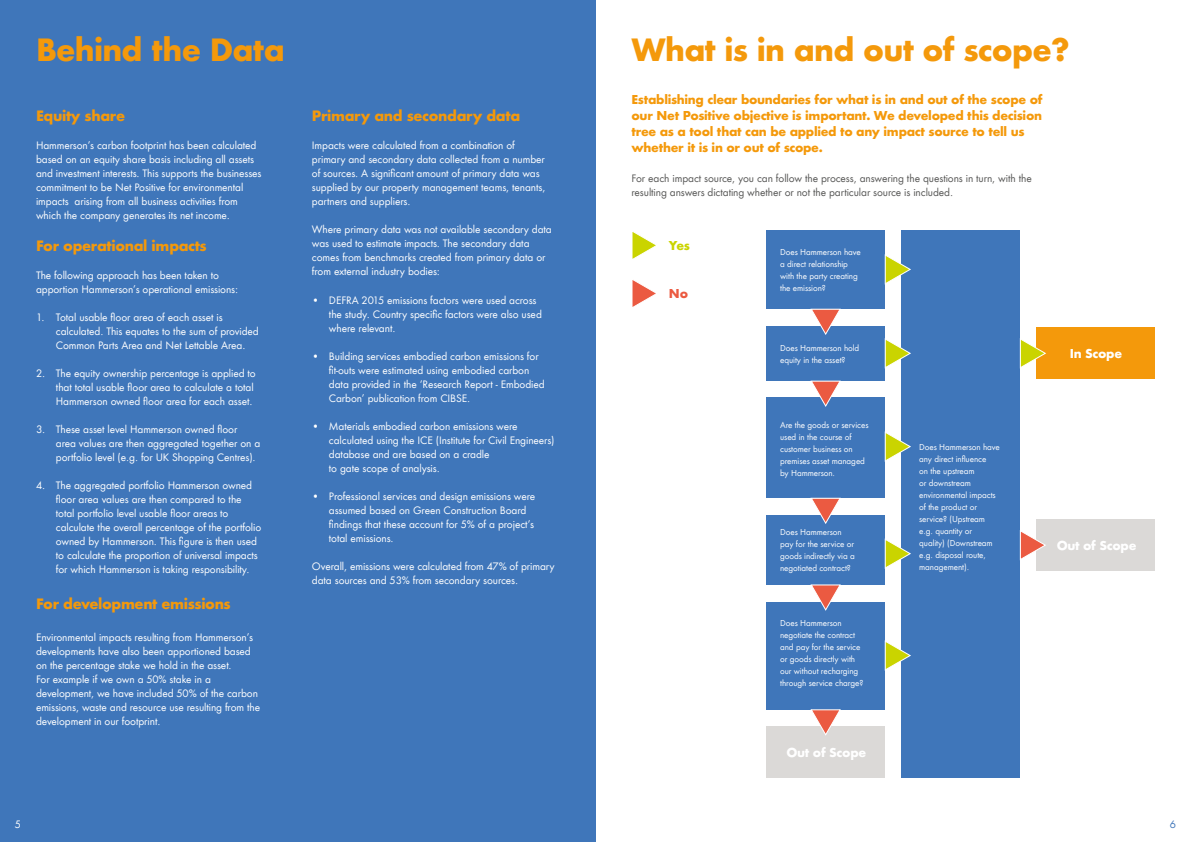
<style>
.page{position:relative;width:1191px;height:842px;background:#fff}
.page>*{position:absolute;margin:0;border:0;box-sizing:border-box;transform-origin:0 0}
.t1{font:700 30px "Futura ND";letter-spacing:-.025em;color:#f4990b}
.t2{font:700 14px "Futura ND";letter-spacing:-.025em;color:#f4990b}
.t3{font:700 12px/16px "Futura ND";letter-spacing:-.025em;color:#f4990b}
.t4{font:700 12px "Futura ND";letter-spacing:-.025em;color:#fff}
.t5{font:700 12px "Futura ND";color:#cad400}
.t6{font:700 12px "Futura ND";color:#eb5a41}
.t7{font:10px/14px "Futura ND Book";letter-spacing:-.01em;color:#fff}
.t8{font:10px/14px "Futura ND Book";letter-spacing:-.01em;color:#575756}
.t9{font:10px "Futura ND Book";color:#3f76ba}
.t10{font:8px/12px "Futura ND Book";letter-spacing:-.01em;color:#fff}
</style>
<div class="page">
<div style="left:901px;top:230px;width:118px;height:548px;background:#3f76ba"></div>
<div style="left:766px;top:230px;width:118px;height:79px;background:#3f76ba"></div>
<div style="left:766px;top:397px;width:118px;height:101px;background:#3f76ba"></div>
<div style="left:766px;top:515px;width:118px;height:69px;background:#3f76ba"></div>
<div style="left:766px;top:602px;width:118px;height:107px;background:#3f76ba"></div>
<div style="left:766px;top:326px;width:118px;height:55px;background:#3f76ba"></div>
<div style="left:1036px;top:328px;width:119px;height:51px;background:#f4990b"></div>
<div style="left:766px;top:727px;width:118px;height:51px;background:#dbd9d7"></div>
<div style="left:1036px;top:520px;width:119px;height:51px;background:#dbd9d7"></div>
<div style="left:0;top:0;width:595px;height:842px;background:#3f76ba"></div>
<svg style="left:884px;top:253px;width:27px;height:32px"></svg>
<svg style="left:632px;top:231px;width:24px;height:28px"></svg>
<svg style="left:884px;top:337px;width:27px;height:32px"></svg>
<svg style="left:1019px;top:337px;width:27px;height:32px"></svg>
<svg style="left:884px;top:430px;width:27px;height:33px"></svg>
<svg style="left:884px;top:537px;width:27px;height:33px"></svg>
<svg style="left:1019px;top:529px;width:27px;height:32px"></svg>
<svg style="left:884px;top:639px;width:27px;height:33px"></svg>
<svg style="left:810px;top:308px;width:31px;height:27px"></svg>
<svg style="left:632px;top:280px;width:24px;height:27px"></svg>
<svg style="left:810px;top:380px;width:31px;height:27px"></svg>
<svg style="left:810px;top:497px;width:31px;height:27px"></svg>
<svg style="left:809px;top:584px;width:32px;height:27px"></svg>
<svg style="left:809px;top:709px;width:32px;height:27px"></svg>
<h1 class="t1" style="left:36px;top:30px;width:250px">Behind the Data</h1>
<h1 class="t1" style="left:631px;top:30px;width:439px">What is in and out of scope?</h1>
<h2 class="t2" style="left:36px;top:106px;width:91px">Equity share</h2>
<p class="t7" style="left:36px;top:138px;width:227px">Hammerson’s carbon footprint has been calculated based on an equity share basis including all assets and investment interests. This supports the businesses commitment to be Net Positive for environmental impacts arising from all business activities from which the company generates its net income.</p>
<h2 class="t2" style="left:36px;top:236px;width:172px">For operational impacts</h2>
<p class="t7" style="left:36px;top:268px;width:204px">The following approach has been taken to apportion Hammerson’s operational emissions:</p>
<p class="t7" style="left:56px;top:310px;width:204px;text-indent:-20px">1. Total usable floor area of each asset is calculated. This equates to the sum of provided<br>Common Parts Area and Net Lettable Area.</p>
<p class="t7" style="left:56px;top:366px;width:201px;text-indent:-20px">2. The equity ownership percentage is applied to that total usable floor area to calculate a total<br>Hammerson owned floor area for each asset.</p>
<p class="t7" style="left:56px;top:422px;width:206px;text-indent:-20px">3. These asset level Hammerson owned floor<br>area values are then aggregated together on a portfolio level (e.g. for UK Shopping Centres).</p>
<p class="t7" style="left:56px;top:478px;width:207px;text-indent:-20px">4. The aggregated portfolio Hammerson owned floor area values are then compared to the total portfolio level usable floor areas to calculate the overall percentage of the portfolio owned by Hammerson. This figure is then used to calculate the proportion of universal impacts for which Hammerson is taking responsibility.</p>
<h2 class="t2" style="left:36px;top:594px;width:196px">For development emissions</h2>
<p class="t7" style="left:36px;top:630px;width:226px">Environmental impacts resulting from Hammerson’s developments have also been apportioned based on the percentage stake we hold in the asset.<br>For example if we own a 50% stake in a development, we have included 50% of the carbon emissions, waste and resource use resulting from the development in our footprint.</p>
<h2 class="t2" style="left:312px;top:106px;width:210px">Primary and secondary data</h2>
<p class="t7" style="left:312px;top:138px;width:235px">Impacts were calculated from a combination of primary and secondary data collected from a number of sources. A significant amount of primary data was supplied by our property management teams, tenants, partners and suppliers.</p>
<p class="t7" style="left:312px;top:222px;width:241px">Where primary data was not available secondary data was used to estimate impacts. The secondary data comes from benchmarks created from primary data or from external industry bodies:</p>
<p class="t7" style="left:329px;top:293px;width:214px;text-indent:-17px">• DEFRA 2015 emissions factors were used across the study. Country specific factors were also used where relevant.</p>
<p class="t7" style="left:329px;top:349px;width:217px;text-indent:-17px">• Building services embodied carbon emissions for fit-outs were estimated using embodied carbon data provided in the ‘Research Report - Embodied Carbon’ publication from CIBSE.</p>
<p class="t7" style="left:329px;top:419px;width:227px;text-indent:-17px">• Materials embodied carbon emissions were calculated using the ICE (Institute for Civil Engineers) database and are based on a cradle<br>to gate scope of analysis.</p>
<p class="t7" style="left:329px;top:489px;width:208px;text-indent:-17px">• Professional services and design emissions were assumed based on Green Construction Board findings that these account for 5% of a project’s total emissions.</p>
<p class="t7" style="left:312px;top:559px;width:244px">Overall, emissions were calculated from 47% of primary data sources and 53% from secondary sources.</p>
<p class="t3" style="left:631px;top:91px;width:412px">Establishing clear boundaries for what is in and out of the scope of our Net Positive objective is important. We developed this decision tree as a tool that can be applied to any impact source to tell us whether it is in or out of scope.</p>
<p class="t8" style="left:631px;top:171px;width:402px">For each impact source, you can follow the process, answering the questions in turn, with the resulting answers dictating whether or not the particular source is included.</p>
<p class="t5" style="left:669px;top:238px;width:22px">Yes</p>
<p class="t6" style="left:669px;top:286px;width:21px">No</p>
<p class="t10" style="left:780px;top:246px;width:82px">Does Hammerson have a direct relationship with the party creating the emission?</p>
<p class="t10" style="left:780px;top:342px;width:81px">Does Hammerson hold equity in the asset?</p>
<p class="t4" style="left:1069px;top:346px;width:54px">In Scope</p>
<p class="t10" style="left:780px;top:419px;width:90px">Are the goods or services used in the course of customer business on premises asset managed by Hammerson.</p>
<p class="t10" style="left:780px;top:526px;width:76px">Does Hammerson pay for the service or goods indirectly via a negotiated contract?</p>
<p class="t10" style="left:780px;top:617px;width:85px">Does Hammerson negotiate the contract and pay for the service or goods directly with our without recharging through service charge?</p>
<p class="t4" style="left:786px;top:745px;width:81px">Out of Scope</p>
<p class="t10" style="left:919px;top:441px;width:82px">Does Hammerson have any direct influence<br>on the upstream<br>or downstream environmental impacts of the product or service? (Upstream e.g. quantity or quality) (Downstream e.g. disposal route, management).</p>
<p class="t4" style="left:1056px;top:538px;width:81px">Out of Scope</p>
<p class="t7" style="left:15px;top:817px;width:8px">5</p>
<p class="t9" style="left:1169px;top:818px;width:8px">6</p>
</div>
